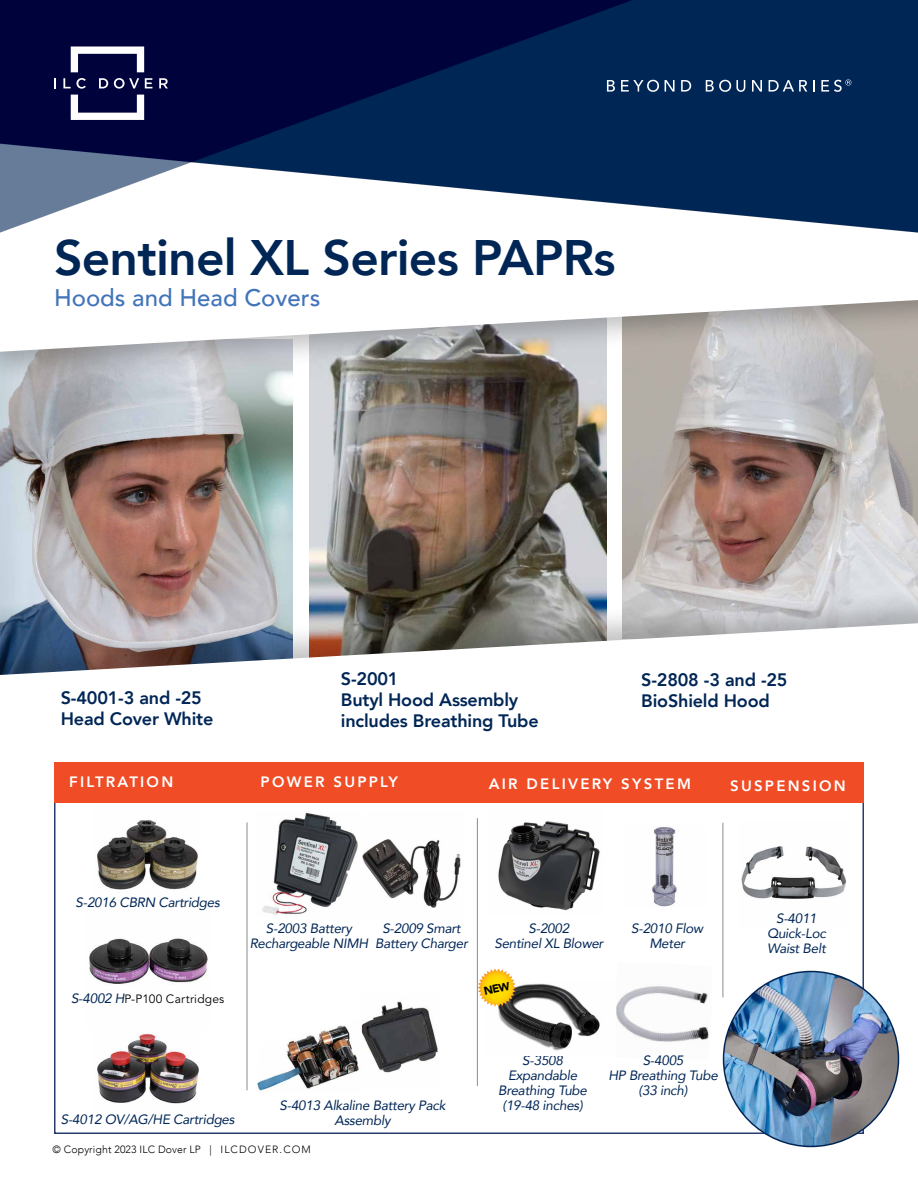
<style>
.page{position:relative;width:918px;height:1188px;background:#fff}
.page>*{position:absolute;margin:0;border:0;box-sizing:border-box;transform-origin:0 0}
.t1{font:800 49.8px "Avenir";letter-spacing:-.015em;color:#002656}
.t2{font:500 24px "Avenir";color:#4274b9}
.t3{font:800 18px/21px "Avenir";letter-spacing:-.01em;color:#002656}
.t4{font:800 15px "Avenir";letter-spacing:.15em;color:#fff}
.t5{font:italic 13.5px/15px "Avenir";letter-spacing:-.02em;color:#002656;text-align:center}
.t6{font:12px "Avenir LT Std";letter-spacing:.02em;color:#000}
.t7{font:300 10.5px "Avenir";letter-spacing:.01em;color:#000}
.s1{font-family:"Avenir";font-style:italic;font-size:13.5px;color:#002656}
</style>
<div class="page">
<div style="left:54px;top:762px;width:810px;height:40px;background:#f04c25"></div>
<img style="left:616px;top:986px;width:93px;height:56px">
<img style="left:652px;top:827px;width:25px;height:80px">
<img style="left:498px;top:821px;width:102px;height:90px">
<img style="left:89px;top:938px;width:119px;height:46px">
<img style="left:97px;top:820px;width:102px;height:70px">
<img style="left:0;top:0;width:918px;height:233px">
<img style="left:622px;top:384px;width:296px;height:203px">
<img style="left:309px;top:384px;width:298px;height:203px">
<img style="left:0;top:384px;width:293px;height:203px">
<div style="left:0;top:258px;width:918px;height:126px;background:#000;opacity:.25"></div>
<svg style="left:0;top:298px;width:918px;height:54px"></svg>
<div style="left:0;top:244px;width:918px;height:54px;background:#fff"></div>
<div style="left:0;top:587px;width:918px;height:126px;background:#000;opacity:.25"></div>
<svg style="left:0;top:623px;width:918px;height:67px"></svg>
<div style="left:0;top:690px;width:918px;height:54px;background:#fff"></div>
<svg style="left:54px;top:78px;width:2px;height:10px"></svg>
<svg style="left:63px;top:78px;width:23px;height:11px"></svg>
<svg style="left:99px;top:78px;width:9px;height:10px"></svg>
<svg style="left:114px;top:78px;width:25px;height:11px"></svg>
<svg style="left:145px;top:78px;width:7px;height:10px"></svg>
<svg style="left:159px;top:78px;width:9px;height:10px"></svg>
<svg style="left:71px;top:46px;width:73px;height:26px"></svg>
<svg style="left:71px;top:95px;width:73px;height:25px"></svg>
<svg style="left:607px;top:80px;width:8px;height:12px"></svg>
<svg style="left:621px;top:80px;width:38px;height:12px"></svg>
<svg style="left:665px;top:80px;width:10px;height:12px"></svg>
<svg style="left:681px;top:80px;width:10px;height:12px"></svg>
<svg style="left:706px;top:80px;width:39px;height:12px"></svg>
<svg style="left:752px;top:80px;width:10px;height:12px"></svg>
<svg style="left:769px;top:80px;width:38px;height:12px"></svg>
<svg style="left:813px;top:80px;width:2px;height:12px"></svg>
<svg style="left:821px;top:79px;width:30px;height:13px"></svg>
<img style="left:741px;top:846px;width:106px;height:53px">
<img style="left:363px;top:839px;width:98px;height:69px">
<img style="left:362px;top:1001px;width:76px;height:72px">
<img style="left:262px;top:812px;width:96px;height:104px">
<img style="left:97px;top:1033px;width:102px;height:71px">
<img style="left:257px;top:1025px;width:105px;height:66px">
<hr style="left:247px;top:822px;width:1px;height:268px;background:#898c8f">
<hr style="left:477px;top:818px;width:1px;height:268px;background:#898c8f">
<hr style="left:723px;top:823px;width:1px;height:174px;background:#898c8f">
<img style="left:724px;top:972px;width:174px;height:174px;border-radius:87px">
<img style="left:498px;top:983px;width:102px;height:68px">
<svg style="left:478px;top:969px;width:38px;height:38px"></svg>
<h1 class="t1" style="left:54px;top:219px;width:563px">Sentinel XL Series PAPRs</h1>
<h2 class="t2" style="left:54px;top:277px;width:268px">Hoods and Head Covers</h2>
<h3 class="t3" style="left:61px;top:688px;width:154px">S-4001-3 and -25<br>Head Cover White</h3>
<h3 class="t3" style="left:341px;top:668px;width:199px">S-2001<br>Butyl Hood Assembly includes Breathing Tube</h3>
<h3 class="t3" style="left:641px;top:670px;width:148px">S-2808 -3 and -25<br>BioShield Hood</h3>
<p class="t4" style="left:69px;top:770px;width:106px">FILTRATION</p>
<p class="t4" style="left:261px;top:770px;width:139px">POWER SUPPLY</p>
<p class="t4" style="left:489px;top:772px;width:204px">AIR DELIVERY SYSTEM</p>
<p class="t4" style="left:730px;top:774px;width:117px">SUSPENSION</p>
<p class="t5" style="left:76px;top:895px;width:146px">S-2016 CBRN Cartridges</p>
<p class="t6" style="left:71px;top:992px;width:155px"><span class="s1">S-4002 H</span>P-P100 Cartridges</p>
<p class="t5" style="left:250px;top:921px;width:120px">S-2003 Battery<br>Rechargeable NIMH</p>
<p class="t5" style="left:375px;top:921px;width:94px">S-2009 Smart<br>Battery Charger</p>
<p class="t5" style="left:61px;top:1111px;width:175px">S-4012 OV/AG/HE Cartridges</p>
<p class="t5" style="left:280px;top:1098px;width:168px">S-4013 Alkaline Battery Pack<br>Assembly</p>
<p class="t7" style="left:53px;top:1143px;width:260px">© Copyright 2023 ILC Dover LP | ILCDOVER.COM</p>
<p class="t5" style="left:494px;top:921px;width:110px">S-2002<br>Sentinel XL Blower</p>
<p class="t5" style="left:631px;top:921px;width:73px">S-2010 Flow<br>Meter</p>
<p class="t5" style="left:498px;top:1053px;width:90px">S-3508<br>Expandable<br>Breathing Tube (19-48 inches)</p>
<p class="t5" style="left:608px;top:1053px;width:111px">S-4005<br>HP Breathing Tube (33 inch)</p>
<p class="t5" style="left:767px;top:911px;width:60px">S-4011<br>Quick-Loc<br>Waist Belt</p>
</div>
